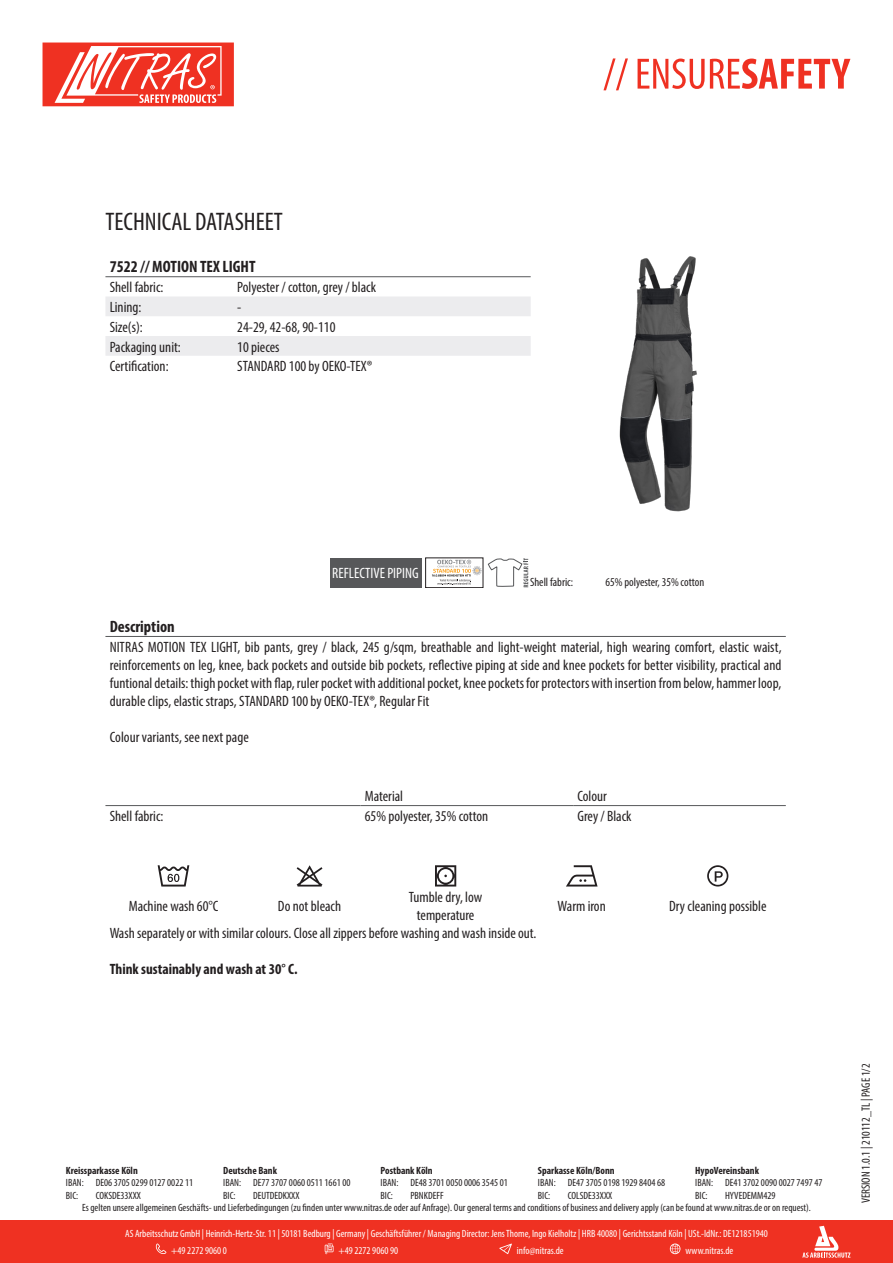
<style>
.page{position:relative;width:893px;height:1263px;background:#fff}
.page>*{position:absolute;margin:0;border:0;box-sizing:border-box;transform-origin:0 0}
.t1{font:condensed 25.5px "Myriad Pro";color:#231f20}
.t2{font:700 condensed 16.5px "Myriad Pro";color:#231f20}
.Headline_Nitras{font:condensed 15px/18px "Myriad Pro";color:#231f20;text-align:justify}
.t3{font:700 condensed 15px "Myriad Pro";color:#231f20}
.t4{font:condensed 15px "Myriad Pro";color:#fff}
.t5{font:condensed 12px "Myriad Pro";color:#231f20}
.t6{font:condensed 10.5px/12.6px "Myriad Pro";color:#231f20}
.t7{font:condensed 10.5px/17px "Myriad Pro";color:#fff}
.t8{font:700 condensed 10.5px "Myriad Pro";color:#231f20}
</style>
<div class="page">
<svg style="left:603px;top:58px;width:247px;height:32px"></svg>
<svg style="left:43px;top:43px;width:191px;height:63px"></svg>
<div style="left:0;top:1220px;width:893px;height:43px;background:#ef3122"></div>
<svg style="left:802px;top:1226px;width:48px;height:32px"></svg>
<svg style="left:156px;top:1243px;width:10px;height:11px"></svg>
<svg style="left:325px;top:1243px;width:9px;height:11px"></svg>
<svg style="left:499px;top:1243px;width:13px;height:11px"></svg>
<svg style="left:670px;top:1243px;width:10px;height:11px"></svg>
<svg style="left:105px;top:297px;width:426px;height:59px"></svg>
<hr style="left:105px;top:276px;width:128px;height:1px;background:#57585a">
<hr style="left:233px;top:276px;width:298px;height:1px;background:#57585a">
<img style="left:619px;top:256px;width:78px;height:255px">
<div style="left:330px;top:558px;width:91px;height:30px;background:#57585a"></div>
<svg style="left:432px;top:558px;width:96px;height:30px"></svg>
<hr style="left:105px;top:636px;width:681px;height:1px;background:#57585a">
<svg style="left:106px;top:806px;width:680px;height:1px"></svg>
<hr style="left:105px;top:805px;width:256px;height:1px;background:#57585a">
<hr style="left:361px;top:805px;width:212px;height:1px;background:#57585a">
<hr style="left:573px;top:805px;width:213px;height:1px;background:#57585a">
<svg style="left:158px;top:865px;width:31px;height:21px"></svg>
<svg style="left:297px;top:865px;width:25px;height:21px"></svg>
<svg style="left:435px;top:865px;width:21px;height:21px"></svg>
<svg style="left:566px;top:865px;width:32px;height:21px"></svg>
<svg style="left:707px;top:865px;width:21px;height:21px"></svg>
<p class="t1" style="left:105px;top:206px;width:179px">TECHNICAL DATASHEET</p>
<p class="t2" style="left:110px;top:257px;width:147px">7522 // MOTION TEX LIGHT</p>
<p class="Headline_Nitras" style="left:110px;top:278px;width:55px">Shell fabric:</p>
<p class="Headline_Nitras" style="left:237px;top:278px;width:140px">Polyester / cotton, grey / black</p>
<p class="Headline_Nitras" style="left:110px;top:298px;width:33px">Lining:</p>
<p class="Headline_Nitras" style="left:237px;top:298px;width:6px">-</p>
<p class="Headline_Nitras" style="left:110px;top:318px;width:35px">Size(s):</p>
<p class="Headline_Nitras" style="left:237px;top:318px;width:100px">24-29, 42-68, 90-110</p>
<p class="Headline_Nitras" style="left:110px;top:337px;width:73px">Packaging unit:</p>
<p class="Headline_Nitras" style="left:237px;top:337px;width:44px">10 pieces</p>
<p class="Headline_Nitras" style="left:110px;top:357px;width:60px">Certification:</p>
<p class="Headline_Nitras" style="left:237px;top:357px;width:136px">STANDARD 100 by OEKO-TEX®</p>
<p class="t4" style="left:332px;top:564px;width:88px">REFLECTIVE PIPING</p>
<p class="t5" style="left:530px;top:574px;width:45px">Shell fabric:</p>
<p class="t5" style="left:605px;top:574px;width:100px">65% polyester, 35% cotton</p>
<p class="t2" style="left:110px;top:616px;width:67px">Description</p>
<p class="Headline_Nitras" style="left:110px;top:638px;width:673px">NITRAS MOTION TEX LIGHT, bib pants, grey / black, 245 g/sqm, breathable and light-weight material, high wearing comfort, elastic waist, reinforcements on leg, knee, back pockets and outside bib pockets, reflective piping at side and knee pockets for better visibility, practical and funtional details: thigh pocket with flap, ruler pocket with additional pocket, knee pockets for protectors with insertion from below, hammer loop, durable clips, elastic straps, STANDARD 100 by OEKO-TEX®, Regular Fit</p>
<p class="Headline_Nitras" style="left:110px;top:728px;width:141px">Colour variants, see next page</p>
<p class="Headline_Nitras" style="left:365px;top:787px;width:40px">Material</p>
<p class="Headline_Nitras" style="left:577px;top:787px;width:31px">Colour</p>
<p class="Headline_Nitras" style="left:110px;top:807px;width:55px">Shell fabric:</p>
<p class="Headline_Nitras" style="left:365px;top:807px;width:125px">65% polyester, 35% cotton</p>
<p class="Headline_Nitras" style="left:577px;top:807px;width:56px">Grey / Black</p>
<p class="Headline_Nitras" style="left:129px;top:897px;width:91px">Machine wash 60°C</p>
<p class="Headline_Nitras" style="left:278px;top:897px;width:65px">Do not bleach</p>
<p class="Headline_Nitras" style="left:409px;top:888px;width:75px;text-align:center">Tumble dry, low temperature</p>
<p class="Headline_Nitras" style="left:558px;top:897px;width:50px">Warm iron</p>
<p class="Headline_Nitras" style="left:669px;top:897px;width:99px">Dry cleaning possible</p>
<p class="Headline_Nitras" style="left:110px;top:923px;width:428px">Wash separately or with similar colours. Close all zippers before washing and wash inside out.</p>
<p class="t3" style="left:110px;top:959px;width:189px">Think sustainably and wash at 30° C.</p>
<p class="t8" style="left:66px;top:1164px;width:73px">Kreissparkasse Köln</p>
<p class="t8" style="left:223px;top:1164px;width:55px">Deutsche Bank</p>
<p class="t8" style="left:381px;top:1164px;width:54px">Postbank Köln</p>
<p class="t8" style="left:538px;top:1164px;width:78px">Sparkasse Köln/Bonn</p>
<p class="t8" style="left:695px;top:1164px;width:65px">HypoVereinsbank</p>
<p class="t6" style="left:66px;top:1176px;width:19px">IBAN:<br>BIC:</p>
<p class="t6" style="left:96px;top:1176px;width:99px">DE06 3705 0299 0127 0022 11<br>COKSDE33XXX</p>
<p class="t6" style="left:223px;top:1176px;width:19px">IBAN:<br>BIC:</p>
<p class="t6" style="left:253px;top:1176px;width:99px">DE77 3707 0060 0511 1661 00<br>DEUTDEDKXXX</p>
<p class="t6" style="left:381px;top:1176px;width:19px">IBAN:<br>BIC:</p>
<p class="t6" style="left:410px;top:1176px;width:99px">DE48 3701 0050 0006 3545 01<br>PBNKDEFF</p>
<p class="t6" style="left:538px;top:1176px;width:19px">IBAN:<br>BIC:</p>
<p class="t6" style="left:568px;top:1176px;width:99px">DE47 3705 0198 1929 8404 68<br>COLSDE33XXX</p>
<p class="t6" style="left:695px;top:1176px;width:19px">IBAN:<br>BIC:</p>
<p class="t6" style="left:725px;top:1176px;width:99px">DE41 3702 0090 0027 7497 47</p>
<p class="t6" style="left:725px;top:1189px;width:52px">HYVEDEMM429</p>
<p class="t6" style="left:82px;top:1201px;width:730px">Es gelten unsere allgemeinen Geschäfts- und Lieferbedingungen (zu finden unter www.nitras.de oder auf Anfrage). Our general terms and conditions of business and delivery apply (can be found at www.nitras.de or on request).</p>
<p class="t7" style="left:171px;top:1225px;width:598px;text-indent:-46px">AS Arbeitsschutz GmbH | Heinrich-Hertz-Str. 11 | 50181 Bedburg | Germany | Geschäftsführer / Managing Director: Jens Thome, Ingo Kielholtz | HRB 40080 | Gerichtsstand Köln | USt.-IdNr.: DE121851940 +49 2272 9060 0</p>
<p class="t7" style="left:338px;top:1242px;width:61px">+49 2272 9060 90</p>
<p class="t7" style="left:517px;top:1242px;width:48px">info@nitras.de</p>
<p class="t7" style="left:685px;top:1242px;width:49px">www.nitras.de</p>
<p class="t5" style="left:859px;top:1203px;width:141px;rotate:-90deg">VERSION 1.0.1 | 210112_TL | PAGE 1/2</p>
</div>
